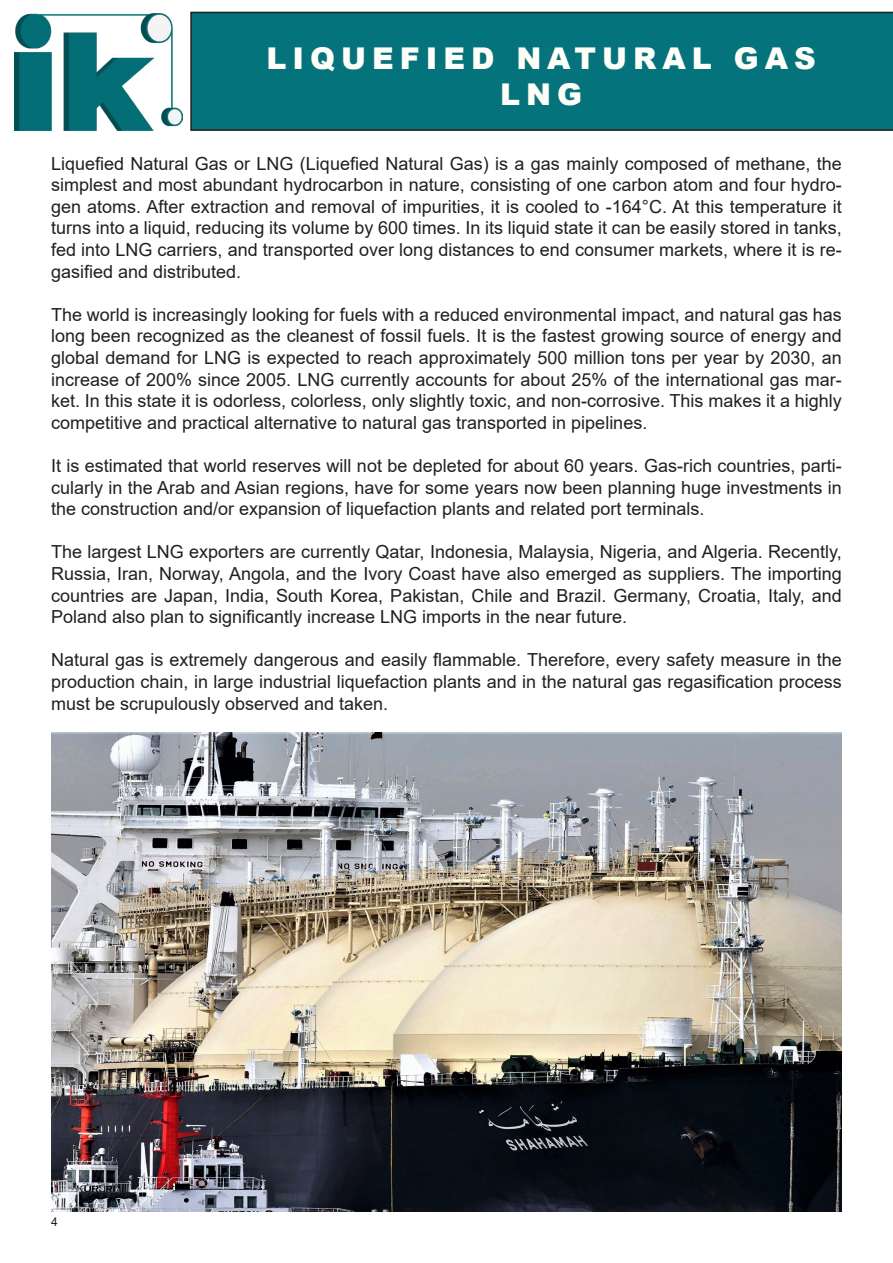
<style>
.page{position:relative;width:893px;height:1263px;background:#fff}
.page>*{position:absolute;margin:0;border:0;box-sizing:border-box;transform-origin:0 0}
.t1{font:900 30px "Arial";letter-spacing:.2em;color:#fffef8}
.t2{font:18px/21.6px "Arial";color:#231f20;text-align:justify}
.t3{font:12px "Arial";color:#231f20}
</style>
<div class="page">
<div style="left:190px;top:12px;width:703px;height:119px;background:#05737b"></div>
<img style="left:15px;top:13px;width:168px;height:118px">
<img style="left:51px;top:732px;width:791px;height:480px">
<p class="t1" style="left:266px;top:37px;width:551px">LIQUEFIED NATURAL GAS</p>
<p class="t1" style="left:500px;top:73px;width:83px">LNG</p>
<p class="t2" style="left:51px;top:152px;width:792px">Liquefied Natural Gas or LNG (Liquefied Natural Gas) is a gas mainly composed of methane, the simplest and most abundant hydrocarbon in nature, consisting of one carbon atom and four hydro&shy;gen atoms. After extraction and removal of impurities, it is cooled to -164°C. At this temperature it turns into a liquid, reducing its volume by 600 times. In its liquid state it can be easily stored in tanks, fed into LNG carriers, and transported over long distances to end consumer markets, where it is re&shy;gasified and distributed.</p>
<p class="t2" style="left:51px;top:303px;width:792px">The world is increasingly looking for fuels with a reduced environmental impact, and natural gas has long been recognized as the cleanest of fossil fuels. It is the fastest growing source of energy and global demand for LNG is expected to reach approximately 500 million tons per year by 2030, an increase of 200% since 2005. LNG currently accounts for about 25% of the international gas mar&shy;ket. In this state it is odorless, colorless, only slightly toxic, and non-corrosive. This makes it a highly competitive and practical alternative to natural gas transported in pipelines.</p>
<p class="t2" style="left:51px;top:455px;width:792px">It is estimated that world reserves will not be depleted for about 60 years. Gas-rich countries, parti&shy;cularly in the Arab and Asian regions, have for some years now been planning huge investments in the construction and/or expansion of liquefaction plants and related port terminals.</p>
<p class="t2" style="left:51px;top:541px;width:792px">The largest LNG exporters are currently Qatar, Indonesia, Malaysia, Nigeria, and Algeria. Recently, Russia, Iran, Norway, Angola, and the Ivory Coast have also emerged as suppliers. The importing countries are Japan, India, South Korea, Pakistan, Chile and Brazil. Germany, Croatia, Italy, and Poland also plan to significantly increase LNG imports in the near future.</p>
<p class="t2" style="left:51px;top:649px;width:792px">Natural gas is extremely dangerous and easily flammable. Therefore, every safety measure in the production chain, in large industrial liquefaction plants and in the natural gas regasification process must be scrupulously observed and taken.</p>
<p class="t3" style="left:51px;top:1213px;width:8px">4</p>
</div>
